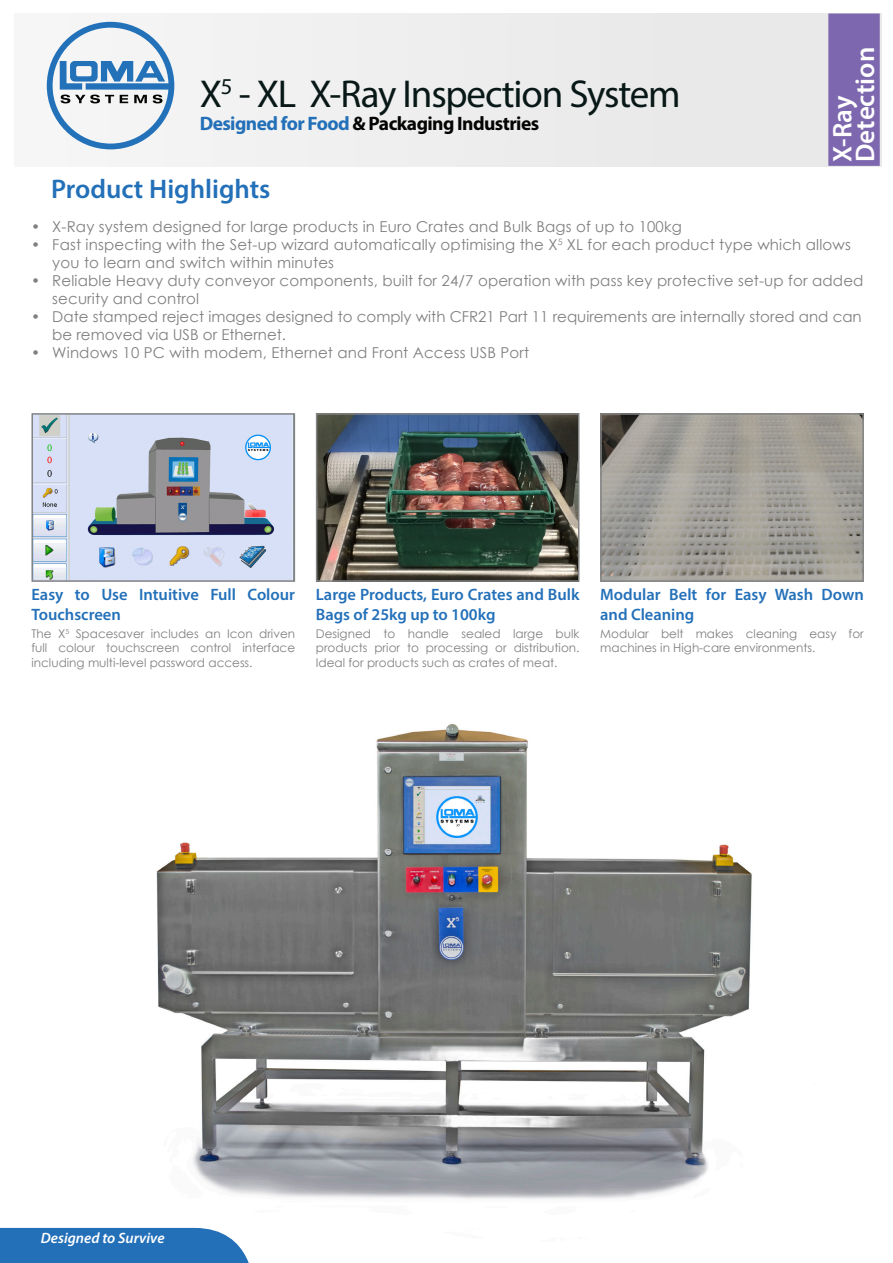
<style>
.page{position:relative;width:893px;height:1263px;background:#fff}
.page>*{position:absolute;margin:0;border:0;box-sizing:border-box;transform-origin:0 0}
.SuperScript{font:39px "Myriad Pro";letter-spacing:-.03em;color:#081817}
.t1{font:600 27px "Myriad Pro";color:#2370b9}
.t2{font:600 27px "Myriad Pro";color:#fff}
.Standaard{font:700 19.5px "Myriad Pro";letter-spacing:-.03em;color:#040503}
.t3{font:600 16.5px/19.8px "Myriad Pro";color:#2370b9}
.t4{font:15px/18px "Century Gothic";letter-spacing:.01em;color:#808080}
.t5{font:italic 600 15px "Myriad Pro";color:#fff}
.t6{font:12px/14.4px "Century Gothic";color:#808080;text-align:justify}
.s1{color:#2370b9}
</style>
<div class="page">
<img style="left:98px;top:724px;width:655px;height:504px">
<div style="left:0;top:1228px;width:249px;height:35px;background:#2370b9"></div>
<div style="left:14px;top:14px;width:868px;height:153px;background:#e9e9e9"></div>
<img style="left:319px;top:416px;width:257px;height:163px">
<div style="left:316px;top:413px;width:263px;height:169px;border:2px solid #838485"></div>
<img style="left:603px;top:416px;width:258px;height:163px">
<div style="left:600px;top:413px;width:264px;height:169px;border:2px solid #838485"></div>
<div style="left:828px;top:14px;width:52px;height:152px;background:#7d67ae;border:2px solid #7d67ae"></div>
<svg style="left:47px;top:22px;width:127px;height:127px"></svg>
<img style="left:34px;top:416px;width:258px;height:163px">
<div style="left:31px;top:413px;width:264px;height:169px;border:2px solid #838485"></div>
<p class="SuperScript" style="left:200px;top:70px;width:482px">X<sup>5</sup> - XL X-Ray Inspection System</p>
<p class="Standaard" style="left:200px;top:110px;width:341px"><span class="s1">Designed for Food</span> &amp; Packaging Industries</p>
<p class="t1" style="left:51px;top:171px;width:221px">Product Highlights</p>
<p class="t2" style="left:848px;top:162px;width:117px;rotate:-90deg">Detection</p>
<p class="t2" style="left:825px;top:162px;width:68px;rotate:-90deg">X-Ray</p>
<p class="t4" style="left:31px;top:218px;width:652px">• X-Ray system designed for large products in Euro Crates and Bulk Bags of up to 100kg</p>
<p class="t4" style="left:52px;top:236px;width:800px;text-indent:-21px">• Fast inspecting with the Set-up wizard automatically optimising the X<sup>5</sup> XL for each product type which allows you to learn and switch within minutes</p>
<p class="t4" style="left:52px;top:272px;width:813px;text-indent:-21px">• Reliable Heavy duty conveyor components, built for 24/7 operation with pass key protective set-up for added security and control</p>
<p class="t4" style="left:52px;top:308px;width:811px;text-indent:-21px">• Date stamped reject images designed to comply with CFR21 Part 11 requirements are internally stored and can be removed via USB or Ethernet.</p>
<p class="t4" style="left:31px;top:344px;width:500px">• Windows 10 PC with modem, Ethernet and Front Access USB Port</p>
<p class="t3" style="left:31px;top:584px;width:265px">Easy to Use Intuitive Full Colour<br>Touchscreen</p>
<p class="t6" style="left:31px;top:626px;width:265px">The X<sup>5</sup> Spacesaver includes an Icon driven full colour touchscreen control interface including multi-level password access.</p>
<p class="t3" style="left:316px;top:584px;width:265px">Large Products, Euro Crates and Bulk<br>Bags of 25kg up to 100kg</p>
<p class="t6" style="left:316px;top:626px;width:265px">Designed to handle sealed large bulk products prior to processing or distribution.<br>Ideal for products such as crates of meat.</p>
<p class="t3" style="left:600px;top:584px;width:265px">Modular Belt for Easy Wash Down and Cleaning</p>
<p class="t6" style="left:600px;top:626px;width:265px">Modular belt makes cleaning easy for machines in High-care environments.</p>
<p class="t5" style="left:41px;top:1228px;width:125px">Designed to Survive</p>
</div>
